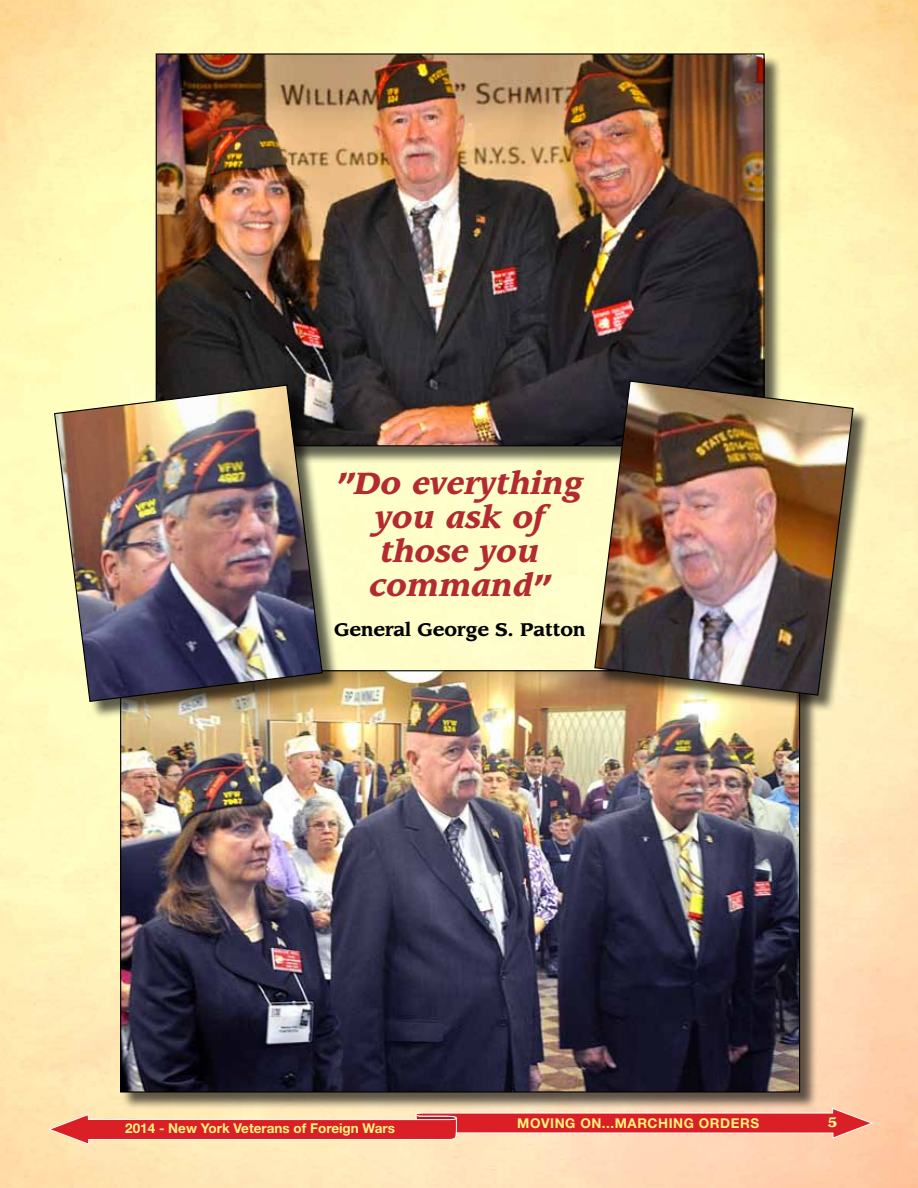
<style>
.page{position:relative;width:918px;height:1188px;background:#fff}
.page>*{position:absolute;margin:0;border:0;box-sizing:border-box;transform-origin:0 0}
.t1{font:italic 900 30px/34.2px "Leawood Std";color:#b32a30;text-align:center}
.t2{font:700 18px "Leawood Std";color:#000}
.t3{font:700 13.5px "Helvetica Neue LT Std";color:#fff680}
.t4{font:700 13.5px "Helvetica Neue LT Std";letter-spacing:.04em;color:#fff680}
.t5{font:900 13.5px "Leawood Std";color:#fff799}
</style>
<div class="page">
<svg style="left:48px;top:1108px;width:825px;height:37px"></svg>
<div style="left:121px;top:672px;width:697px;height:438px;background:#000;opacity:.63"></div>
<img style="left:122px;top:672px;width:676px;height:419px">
<div style="left:157px;top:55px;width:625px;height:409px;background:#000;opacity:.63"></div>
<img style="left:158px;top:55px;width:605px;height:389px">
<div style="left:596px;top:382px;width:275px;height:331px;background:#000;opacity:.63"></div>
<img style="left:594px;top:380px;width:260px;height:316px">
<div style="left:56px;top:386px;width:284px;height:333px;background:#000;opacity:.63"></div>
<img style="left:53px;top:384px;width:270px;height:319px">
<p class="t1" style="left:337px;top:466px;width:251px">”Do everything you ask of those you command”</p>
<p class="t2" style="left:334px;top:619px;width:253px">General George S. Patton</p>
<p class="t3" style="left:125px;top:1120px;width:271px">2014 - New York Veterans of Foreign Wars</p>
<p class="t4" style="left:517px;top:1115px;width:243px">Moving On...Marching Orders</p>
<p class="t5" style="left:828px;top:1114px;width:11px">5</p>
</div>
